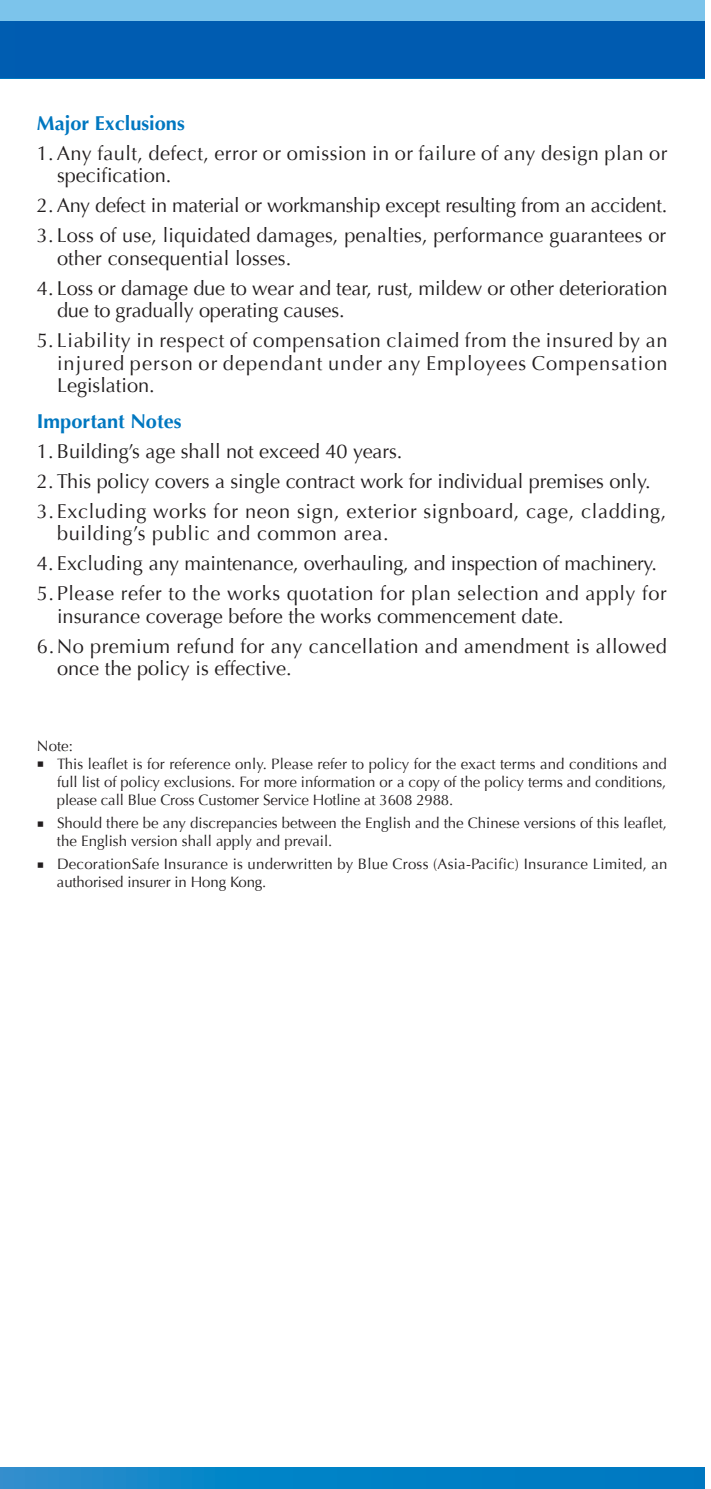
<style>
.page{position:relative;width:711px;height:1489px;background:#fff}
.page>*{position:absolute;margin:0;border:0;box-sizing:border-box;transform-origin:0 0}
.t1{font:20px/22.5px "Optima";color:#221e1f}
.t2{font:20px/22.5px "Optima";letter-spacing:.03em;color:#221e1f}
.t3{font:20px/22.5px "Optima";letter-spacing:.02em;color:#221e1f}
.t4{font:700 20px "Optima";color:#0077c0}
.t5{font:15px/18px "Optima";color:#221e1f}
.s1{font-family:"M Hei";font-weight:700;font-size:7.5px}
</style>
<div class="page">
<div style="left:0;top:0;width:704px;height:21px;background:#7cc4eb"></div>
<div style="left:0;top:21px;width:704px;height:57px;background:#005cb1"></div>
<svg style="left:0;top:1467px;width:704px;height:21px;background:#0982c6"></svg>
<p class="t4" style="left:37px;top:111px;width:149px">Major Exclusions</p>
<p class="t3" style="left:57px;top:142px;width:612px;text-indent:-20px">1. Any fault, defect, error or omission in or failure of any design plan or specification.</p>
<p class="t1" style="left:37px;top:195px;width:632px">2. Any defect in material or workmanship except resulting from an accident.</p>
<p class="t1" style="left:57px;top:225px;width:611px;text-indent:-20px">3. Loss of use, liquidated damages, penalties, performance guarantees or other consequential losses.</p>
<p class="t1" style="left:57px;top:277px;width:612px;text-indent:-20px">4. Loss or damage due to wear and tear, rust, mildew or other deterioration due to gradually operating causes.</p>
<p class="t1" style="left:57px;top:330px;width:612px;text-align:justify;text-indent:-20px">5. Liability in respect of compensation claimed from the insured by an injured person or dependant under any Employees Compensation Legislation.</p>
<p class="t4" style="left:37px;top:409px;width:146px">Important Notes</p>
<p class="t1" style="left:37px;top:440px;width:367px">1. Building’s age shall not exceed 40 years.</p>
<p class="t1" style="left:37px;top:470px;width:615px">2. This policy covers a single contract work for individual premises only.</p>
<p class="t2" style="left:57px;top:500px;width:611px;text-indent:-20px">3. Excluding works for neon sign, exterior signboard, cage, cladding, building’s public and common area.</p>
<p class="t1" style="left:37px;top:552px;width:621px">4. Excluding any maintenance, overhauling, and inspection of machinery.</p>
<p class="t2" style="left:57px;top:582px;width:611px;text-indent:-20px">5. Please refer to the works quotation for plan selection and apply for insurance coverage before the works commencement date.</p>
<p class="t3" style="left:57px;top:635px;width:611px;text-indent:-20px">6. No premium refund for any cancellation and amendment is allowed once the policy is effective.</p>
<p class="t5" style="left:37px;top:736px;width:37px">Note:</p>
<p class="t5" style="left:57px;top:754px;width:611px;text-align:justify;text-indent:-20px"><span class="s1">■</span> This leaflet is for reference only. Please refer to policy for the exact terms and conditions and full list of policy exclusions. For more information or a copy of the policy terms and conditions, please call Blue Cross Customer Service Hotline at 3608 2988.</p>
<p class="t5" style="left:57px;top:813px;width:611px;text-indent:-20px"><span class="s1">■</span> Should there be any discrepancies between the English and the Chinese versions of this leaflet, the English version shall apply and prevail.</p>
<p class="t5" style="left:57px;top:854px;width:612px;text-indent:-20px"><span class="s1">■</span> DecorationSafe Insurance is underwritten by Blue Cross (Asia-Pacific) Insurance Limited, an authorised insurer in Hong Kong.</p>
</div>
